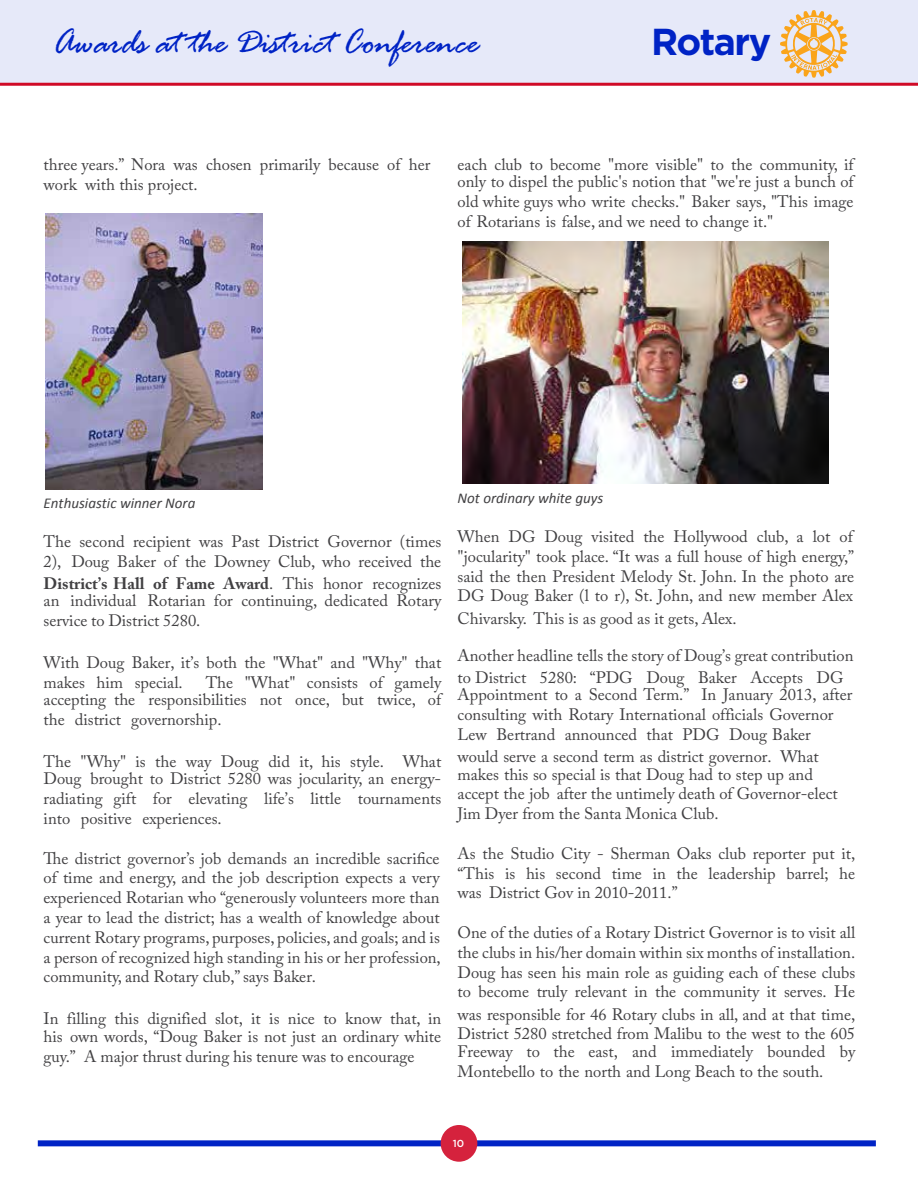
<style>
.page{position:relative;width:918px;height:1188px;background:#fff}
.page>*{position:absolute;margin:0;border:0;box-sizing:border-box;transform-origin:0 0}
.t1{font:italic 37.5px "Rage";letter-spacing:-.02em;color:#0023c5}
.t2{font:700 37.5px "Gotham";letter-spacing:-.04em;color:#0023c5}
.t3{font:16.5px/19.8px "Adobe Caslon Pro";color:#414042}
.t4{font:italic 15px "Calibri";color:#414042}
.t5{font:500 10.2px "Gotham";color:#fff}
.s1{font-weight:700}
</style>
<div class="page">
<div style="left:38px;top:1140px;width:838px;height:6px;background:#0023c5"></div>
<div style="left:0;top:0;width:918px;height:86px;background:#e6e9f9"></div>
<div style="left:441px;top:1125px;width:36px;height:37px;background:#d5223d;border-radius:50%"></div>
<svg style="left:780px;top:10px;width:68px;height:68px;background:#edcea2"></svg>
<img style="left:46px;top:213px;width:216px;height:276px">
<img style="left:463px;top:241px;width:365px;height:242px">
<h1 class="t1" style="left:52px;top:22px;width:428px">Awards at the District Conference</h1>
<h1 class="t2" style="left:651px;top:17px;width:122px">Rotary</h1>
<p class="t3" style="left:44px;top:154px;width:388px">three years.” Nora was chosen primarily because of her work with this project.</p>
<p class="t3" style="left:458px;top:156px;width:398px;line-height:17.4px">each club to become "more visible" to the community, if only to dispel the public's notion that "we're just a bunch of</p>
<p class="t3" style="left:458px;top:192px;width:398px">old white guys who write checks." Baker says, "This image of Rotarians is false, and we need to change it."</p>
<p class="t4" style="left:44px;top:493px;width:153px">Enthusiastic winner Nora</p>
<p class="t3" style="left:44px;top:531px;width:399px">The second recipient was Past District Governor (times<br>2), Doug Baker of the Downey Club, who received the</p>
<p class="t3" style="left:44px;top:574px;width:399px;line-height:17.4px"><span class="s1">District’s Hall of Fame Award</span>. This honor recognizes an individual Rotarian for continuing, dedicated Rotary</p>
<p class="t3" style="left:44px;top:610px;width:158px">service to District 5280.</p>
<p class="t3" style="left:44px;top:652px;width:399px">With Doug Baker, it’s both the "What" and "Why" that makes him special.</p>
<p class="t3" style="left:44px;top:673px;width:399px;line-height:17.4px;text-align:right">The "What" consists of gamely<br>accepting the responsibilities not once, but twice, of</p>
<p class="t3" style="left:44px;top:709px;width:179px">the district governorship.</p>
<p class="t3" style="left:44px;top:753px;width:399px;line-height:17.4px">The "Why" is the way Doug did it, his style. What<br>Doug brought to District 5280 was jocularity, an energy-</p>
<p class="t3" style="left:44px;top:789px;width:399px">radiating gift for elevating life’s little tournaments into positive experiences.</p>
<p class="t3" style="left:44px;top:848px;width:399px;text-align:justify">The district governor’s job demands an incredible sacrifice of time and energy, and the job description expects a very experienced Rotarian who “generously volunteers more than a year to lead the district; has a wealth of knowledge about current Rotary programs, purposes, policies, and goals; and is a person of recognized high standing in his or her profession, community, and Rotary club,” says Baker.</p>
<p class="t3" style="left:44px;top:1010px;width:399px;line-height:17.4px">In filling this dignified slot, it is nice to know that, in his own words, “Doug Baker is not just an ordinary white</p>
<p class="t3" style="left:44px;top:1046px;width:372px">guy.” A major thrust during his tenure was to encourage</p>
<p class="t4" style="left:458px;top:488px;width:147px">Not ordinary white guys</p>
<p class="t3" style="left:458px;top:526px;width:398px;text-align:justify">When DG Doug visited the Hollywood club, a lot of "jocularity" took place. “It was a full house of high energy,” said the then President Melody St. John. In the photo are DG Doug Baker (l to r), St. John, and new member Alex</p>
<p class="t3" style="left:458px;top:608px;width:280px">Chivarsky. This is as good as it gets, Alex.</p>
<p class="t3" style="left:458px;top:644px;width:397px;line-height:22.2px">Another headline tells the story of Doug’s great contribution to District 5280: “PDG Doug Baker Accepts DG</p>
<p class="t3" style="left:458px;top:685px;width:396px">Appointment to a Second Term.” In January 2013, after consulting with Rotary International officials Governor<br>Lew Bertrand announced that PDG Doug Baker</p>
<p class="t3" style="left:458px;top:748px;width:363px;line-height:17.4px">would serve a second term as district governor. What makes this so special is that Doug had to step up and</p>
<p class="t3" style="left:458px;top:784px;width:382px">accept the job after the untimely death of Governor-elect<br>Jim Dyer from the Santa Monica Club.</p>
<p class="t3" style="left:458px;top:843px;width:399px;text-align:justify">As the Studio City - Sherman Oaks club reporter put it, “This is his second time in the leadership barrel; he was District Gov in 2010-2011.”</p>
<p class="t3" style="left:458px;top:922px;width:399px;text-align:justify">One of the duties of a Rotary District Governor is to visit all the clubs in his/her domain within six months of installation.<br>Doug has seen his main role as guiding each of these clubs to become truly relevant in the community it serves. He</p>
<p class="t3" style="left:458px;top:1004px;width:399px">was responsible for 46 Rotary clubs in all, and at that time,<br>District 5280 stretched from Malibu to the west to the 605</p>
<p class="t3" style="left:458px;top:1041px;width:399px">Freeway to the east, and immediately bounded by<br>Montebello to the north and Long Beach to the south.</p>
<p class="t5" style="left:453px;top:1137px;width:13px">10</p>
</div>
